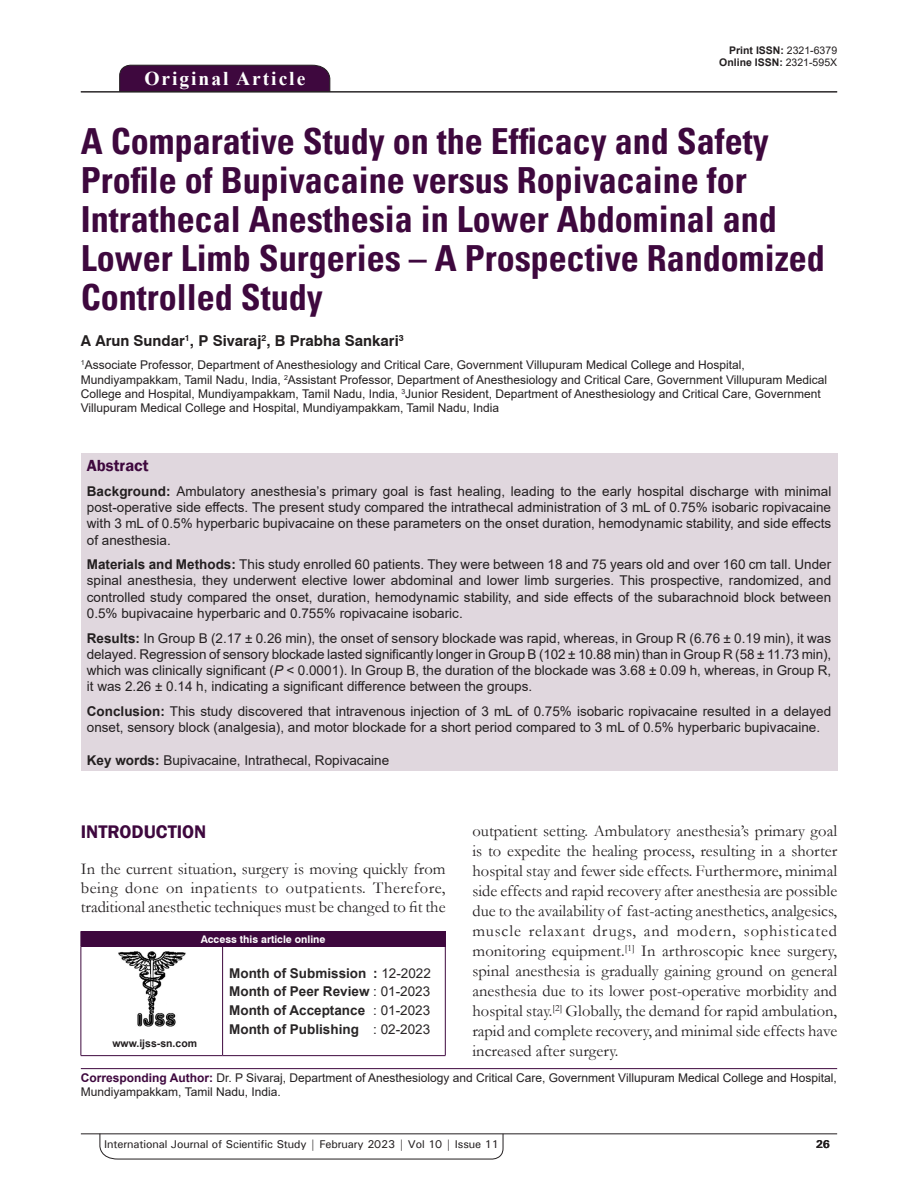
<style>
.page{position:relative;width:918px;height:1188px;background:#fff}
.page>*{position:absolute;margin:0;border:0;box-sizing:border-box;transform-origin:0 0}
.AT{font:700 condensed 36px/39px "Univers";color:#3e083e}
.AH{font:700 19.5px "Times New Roman";letter-spacing:.1em;color:#fff}
.t1{font:600 18.75px "Franklin Gothic";color:#3e083e}
.TX{font:16.5px/20px "Garamond";letter-spacing:-.005em;color:#231f20;text-align:justify}
.ABSH{font:600 16.5px "Franklin Gothic";color:#3e083e}
.AU{font:700 15px "Swiss 721 BT";color:#231f20}
.ABS{font:13.5px/16.2px "Arial";color:#231f20;text-align:justify}
.HIS{font:700 13.5px/18.8px "Arial";color:#282526;text-align:justify}
.KWD{font:13.5px "Arial";color:#231f20}
.AFF{font:12px/14.4px "Arial";color:#231f20}
.ADD{font:12px/14.4px "Arial";color:#231f20}
.RF{font:500 11.25px "Univers";letter-spacing:-.01em;color:#231f20}
.t2{font:700 11.25px "Univers";color:#231f20}
.DOI{font:700 10.5px "Arial";color:#231f20}
.AAO{font:700 10.5px "Swiss 721 BT";color:#fff}
.Web{font:700 10.5px "Arial";color:#231f20}
.s1{font-weight:400}
.s2{font-weight:700}
.s3{font-style:italic}
.s4{font-weight:700;color:#3e083e}
</style>
<div class="page">
<hr style="left:81px;top:1134px;width:756px;height:1px;background:#231f20">
<svg style="left:100px;top:1133px;width:403px;height:26px"></svg>
<div style="left:119px;top:65px;width:211px;height:26px;background:#3e083e"></div>
<hr style="left:81px;top:91px;width:756px;height:1px;background:#231f20">
<div style="left:81px;top:454px;width:756px;height:317px;background:#e0d7de"></div>
<div style="left:81px;top:931px;width:364px;height:15px;background:#3e083e"></div>
<svg style="left:445px;top:931px;width:1px;height:15px"></svg>
<hr style="left:81px;top:946px;width:142px;height:1px;background:#3e083e">
<hr style="left:81px;top:947px;width:1px;height:108px;background:#3e083e">
<hr style="left:223px;top:946px;width:223px;height:1px;background:#3e083e">
<hr style="left:222px;top:947px;width:1px;height:108px;background:#3e083e">
<hr style="left:445px;top:947px;width:1px;height:108px;background:#3e083e">
<hr style="left:223px;top:1055px;width:223px;height:1px;background:#3e083e">
<hr style="left:81px;top:1055px;width:142px;height:1px;background:#3e083e">
<img style="left:118px;top:951px;width:68px;height:76px">
<hr style="left:81px;top:1068px;width:756px;height:1px;background:#3e083e">
<p class="AH" style="left:144px;top:64px;width:162px">Original Article</p>
<p class="DOI" style="left:729px;top:42px;width:109px">Print ISSN: <span class="s1">2321-6379</span></p>
<p class="DOI" style="left:719px;top:55px;width:119px">Online ISSN: <span class="s1">2321-595X</span></p>
<p class="AT" style="left:81px;top:122px;width:745px">A Comparative Study on the Efficacy and Safety Profile of Bupivacaine versus Ropivacaine for Intrathecal Anesthesia in Lower Abdominal and Lower Limb Surgeries – A Prospective Randomized Controlled Study</p>
<p class="AU" style="left:81px;top:330px;width:324px">A Arun Sundar<sup>1</sup>, P Sivaraj<sup>2</sup>, B Prabha Sankari<sup>3</sup></p>
<p class="AFF" style="left:81px;top:358px;width:748px"><sup>1</sup>Associate Professor, Department of Anesthesiology and Critical Care, Government Villupuram Medical College and Hospital, Mundiyampakkam, Tamil Nadu, India, <sup>2</sup>Assistant Professor, Department of Anesthesiology and Critical Care, Government Villupuram Medical College and Hospital, Mundiyampakkam, Tamil Nadu, India, <sup>3</sup>Junior Resident, Department of Anesthesiology and Critical Care, Government Villupuram Medical College and Hospital, Mundiyampakkam, Tamil Nadu, India</p>
<p class="ABSH" style="left:87px;top:456px;width:63px">Abstract</p>
<p class="ABS" style="left:87px;top:483px;width:746px"><span class="s2">Background:</span> Ambulatory anesthesia’s primary goal is fast healing, leading to the early hospital discharge with minimal post-operative side effects. The present study compared the intrathecal administration of 3 mL of 0.75% isobaric ropivacaine with 3 mL of 0.5% hyperbaric bupivacaine on these parameters on the onset duration, hemodynamic stability, and side effects of anesthesia.</p>
<p class="ABS" style="left:87px;top:556px;width:746px"><span class="s2">Materials and Methods:</span> This study enrolled 60 patients. They were between 18 and 75 years old and over 160 cm tall. Under spinal anesthesia, they underwent elective lower abdominal and lower limb surgeries. This prospective, randomized, and controlled study compared the onset, duration, hemodynamic stability, and side effects of the subarachnoid block between 0.5% bupivacaine hyperbaric and 0.755% ropivacaine isobaric.</p>
<p class="ABS" style="left:87px;top:630px;width:746px"><span class="s2">Results:</span> In Group B (2.17 ± 0.26 min), the onset of sensory blockade was rapid, whereas, in Group R (6.76 ± 0.19 min), it was delayed. Regression of sensory blockade lasted significantly longer in Group B (102 ± 10.88 min) than in Group R (58 ± 11.73 min), which was clinically significant (<span class="s3">P</span> &lt; 0.0001). In Group B, the duration of the blockade was 3.68 ± 0.09 h, whereas, in Group R, it was 2.26 ± 0.14 h, indicating a significant difference between the groups.</p>
<p class="ABS" style="left:87px;top:703px;width:746px"><span class="s2">Conclusion:</span> This study discovered that intravenous injection of 3 mL of 0.75% isobaric ropivacaine resulted in a delayed onset, sensory block (analgesia), and motor blockade for a short period compared to 3 mL of 0.5% hyperbaric bupivacaine.</p>
<p class="KWD" style="left:87px;top:751px;width:304px"><span class="s2">Key words:</span> Bupivacaine, Intrathecal, Ropivacaine</p>
<p class="TX" style="left:473px;top:820px;width:366px">outpatient setting. Ambulatory anesthesia’s primary goal is to expedite the healing process, resulting in a shorter hospital stay and fewer side effects. Furthermore, minimal side effects and rapid recovery after anesthesia are possible due to the availability of fast-acting anesthetics, analgesics, muscle relaxant drugs, and modern, sophisticated monitoring equipment.<sup>[1]</sup> In arthroscopic knee surgery, spinal anesthesia is gradually gaining ground on general anesthesia due to its lower post-operative morbidity and hospital stay.<sup>[2]</sup> Globally, the demand for rapid ambulation, rapid and complete recovery, and minimal side effects have increased after surgery.</p>
<h1 class="t1" style="left:81px;top:821px;width:127px">INTRODUCTION</h1>
<p class="TX" style="left:81px;top:859px;width:366px;line-height:18.8px">In the current situation, surgery is moving quickly from being done on inpatients to outpatients. Therefore, traditional anesthetic techniques must be changed to fit the</p>
<p class="AAO" style="left:201px;top:932px;width:126px">Access this article online</p>
<p class="HIS" style="left:229px;top:964px;width:203px">Month of Submission : <span class="s1">12-2022<br></span>Month of Peer Review <span class="s1">: 01-2023<br></span>Month of Acceptance <span class="s1">: 01-2023<br></span>Month of Publishing <span class="s1">: 02-2023</span></p>
<p class="ADD" style="left:81px;top:1070px;width:758px"><span class="s4">Corresponding Author:</span> Dr. P Sivaraj, Department of Anesthesiology and Critical Care, Government Villupuram Medical College and Hospital,<br>Mundiyampakkam, Tamil Nadu, India.</p>
<p class="Web" style="left:112px;top:1036px;width:86px">www.ijss-sn.com</p>
<p class="RF" style="left:104px;top:1137px;width:396px">International Journal of Scientific Study | February 2023 | Vol 10 | Issue 11</p>
<p class="t2" style="left:816px;top:1137px;width:16px">26</p>
</div>
